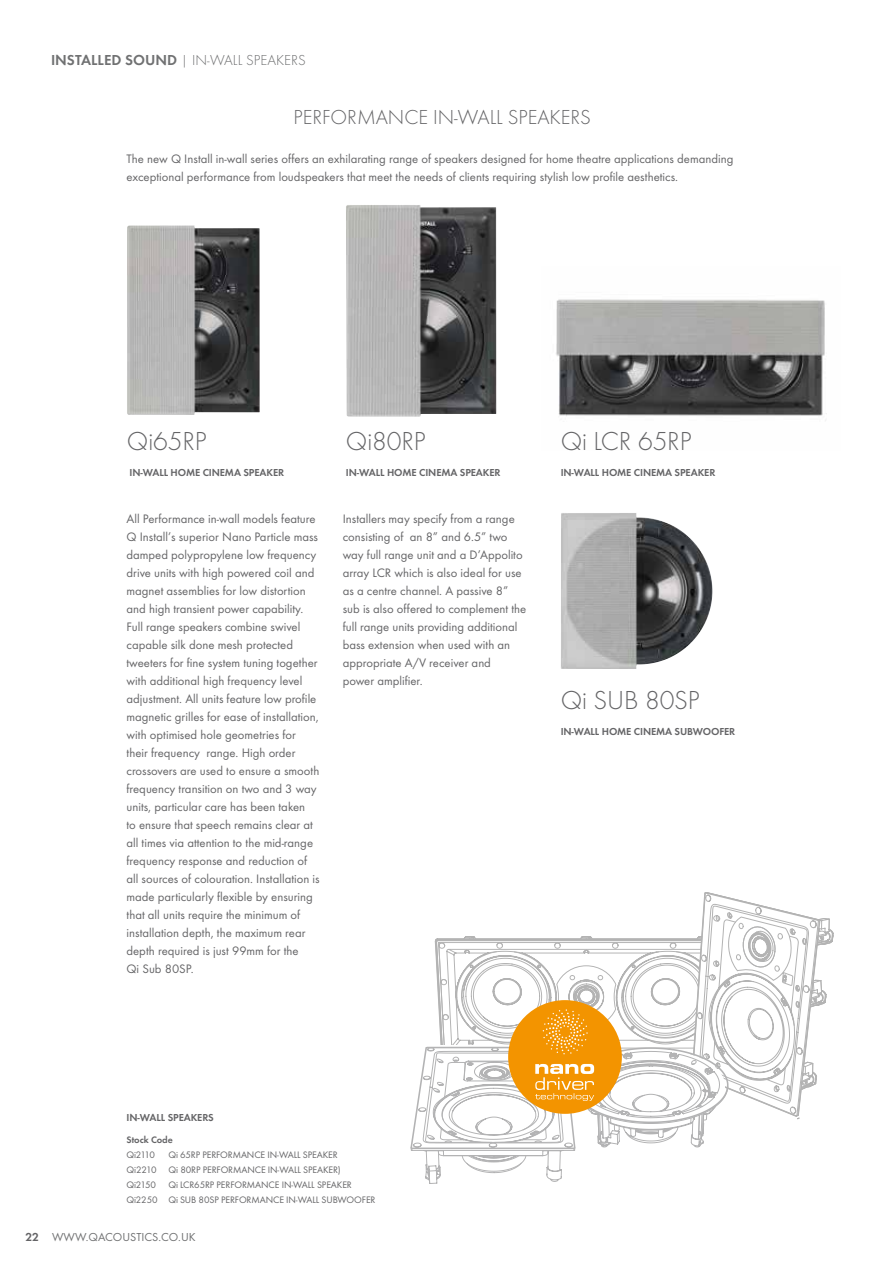
<style>
.page{position:relative;width:893px;height:1263px;background:#fff}
.page>*{position:absolute;margin:0;border:0;box-sizing:border-box;transform-origin:0 0}
.t1{font:300 27px "Futura T";letter-spacing:-.005em;color:#646466}
.t2{font:300 21px "Futura T";letter-spacing:-.005em;color:#646466}
.t3{font:300 15px "Futura T";color:#707172}
.t4{font:12.75px/18px "Futura T";color:#646466}
.t5{font:12px "Futura T";color:#707172}
.t6{font:600 10.5px "Futura T";letter-spacing:-.01em;color:#646466}
.t7{font:9.75px/15px "Futura T";letter-spacing:-.01em;color:#646466}
.t8{font:600 9.75px "Futura T";letter-spacing:-.01em;color:#646466}
.s1{font-weight:600}
.s2{font-weight:600;color:#646466}
</style>
<div class="page">
<img style="left:556px;top:299px;width:271px;height:122px">
<img style="left:127px;top:225px;width:133px;height:190px">
<img style="left:346px;top:205px;width:150px;height:211px">
<img style="left:561px;top:513px;width:111px;height:156px">
<svg style="left:410px;top:892px;width:423px;height:292px"></svg>
<p class="t3" style="left:51px;top:52px;width:256px"><span class="s1">INSTALLED SOUND</span> | IN-WALL SPEAKERS</p>
<p class="t3" style="left:192px;top:52px;width:64px">Q INSTALL</p>
<h2 class="t2" style="left:294px;top:105px;width:299px">PERFORMANCE IN-WALL SPEAKERS</h2>
<p class="t4" style="left:126px;top:149px;width:608px">The new Q Install in-wall series offers an exhilarating range of speakers designed for home theatre applications demanding exceptional performance from loudspeakers that meet the needs of clients requiring stylish low profile aesthetics.</p>
<h1 class="t1" style="left:127px;top:425px;width:81px">Qi65RP</h1>
<p class="t6" style="left:129px;top:466px;width:156px">IN-WALL HOME CINEMA SPEAKER</p>
<p class="t4" style="left:126px;top:509px;width:195px">All Performance in-wall models feature Q Install’s superior Nano Particle mass damped polypropylene low frequency drive units with high powered coil and magnet assemblies for low distortion and high transient power capability.<br>Full range speakers combine swivel capable silk done mesh protected tweeters for fine system tuning together with additional high frequency level adjustment. All units feature low profile magnetic grilles for ease of installation, with optimised hole geometries for their frequency range. High order crossovers are used to ensure a smooth frequency transition on two and 3 way units, particular care has been taken<br>to ensure that speech remains clear at all times via attention to the mid-range frequency response and reduction of all sources of colouration. Installation is made particularly flexible by ensuring that all units require the minimum of installation depth, the maximum rear depth required is just 99mm for the<br>Qi Sub 80SP.</p>
<h1 class="t1" style="left:346px;top:425px;width:81px">Qi80RP</h1>
<p class="t6" style="left:346px;top:466px;width:156px">IN-WALL HOME CINEMA SPEAKER</p>
<p class="t4" style="left:343px;top:509px;width:185px">Installers may specify from a range consisting of an 8” and 6.5” two way full range unit and a D’Appolito array LCR which is also ideal for use as a centre channel. A passive 8” sub is also offered to complement the full range units providing additional bass extension when used with an appropriate A/V receiver and<br>power amplifier.</p>
<h1 class="t1" style="left:561px;top:425px;width:133px">Qi LCR 65RP</h1>
<p class="t6" style="left:561px;top:466px;width:156px">IN-WALL HOME CINEMA SPEAKER</p>
<h1 class="t1" style="left:561px;top:684px;width:141px">Qi SUB 80SP</h1>
<p class="t6" style="left:561px;top:725px;width:176px">IN-WALL HOME CINEMA SUBWOOFER</p>
<p class="t6" style="left:126px;top:1111px;width:89px">IN-WALL SPEAKERS</p>
<p class="t8" style="left:126px;top:1134px;width:48px">Stock Code</p>
<p class="t7" style="left:126px;top:1147px;width:30px">Qi2110</p>
<p class="t7" style="left:126px;top:1147px;width:216px;text-indent:42px">Qi 65RP PERFORMANCE IN-WALL SPEAKER<br>Qi2210 Qi 80RP PERFORMANCE IN-WALL SPEAKER)<br>Qi2150</p>
<p class="t7" style="left:126px;top:1177px;width:250px;text-indent:42px">Qi LCR65RP PERFORMANCE IN-WALL SPEAKER<br>Qi2250 Qi SUB 80SP PERFORMANCE IN-WALL SUBWOOFER</p>
<p class="t5" style="left:26px;top:1230px;width:172px"><span class="s2">22</span> WWW.QACOUSTICS.CO.UK</p>
</div>
